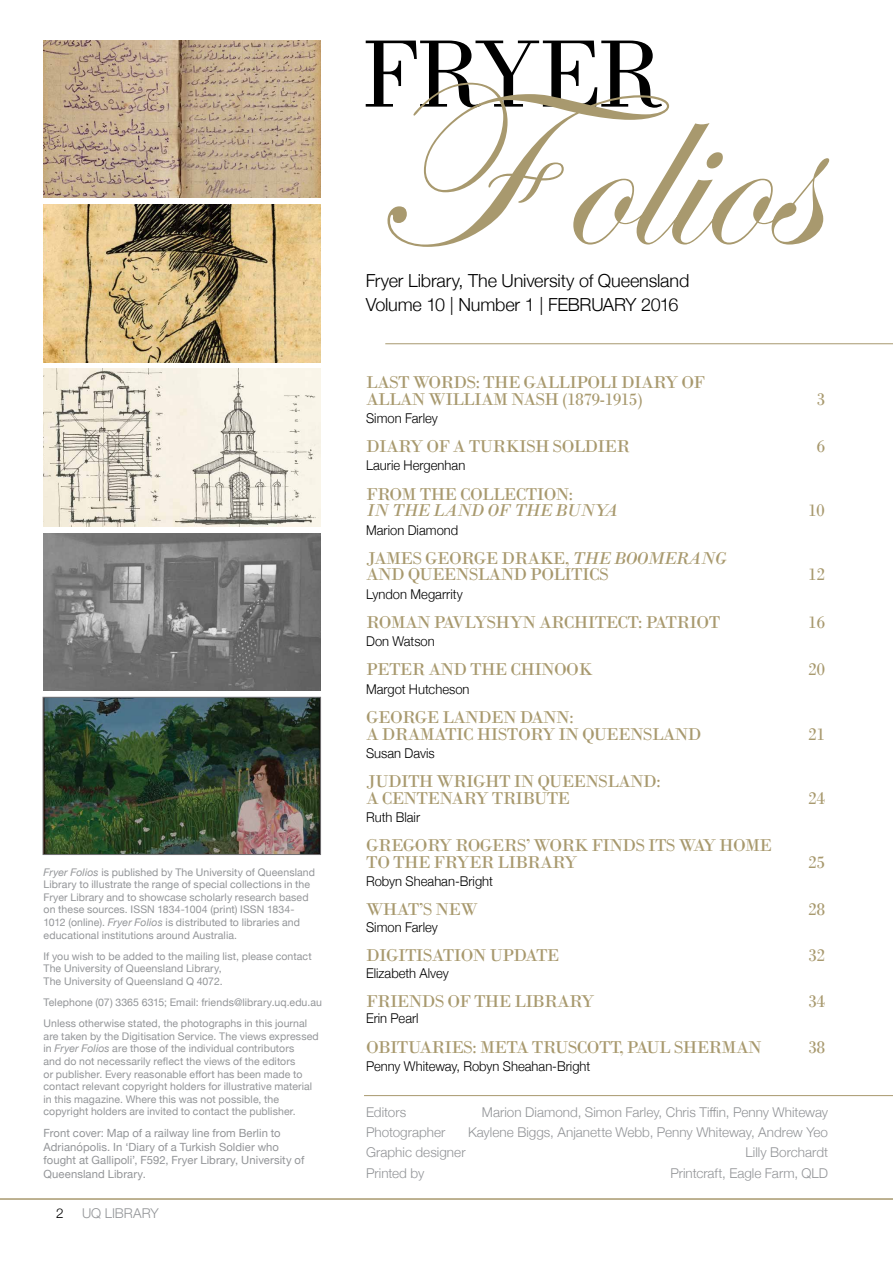
<style>
.page{position:relative;width:893px;height:1263px;background:#fff}
.page>*{position:absolute;margin:0;border:0;box-sizing:border-box;transform-origin:0 0}
.t1{font:18px/16.5px "Bodoni";letter-spacing:-.04em;color:#a8996e}
.t2{font:300 18px/24px "Helvetica Neue";letter-spacing:-.01em;color:#000}
.t3{font:italic 18px "Bodoni";letter-spacing:-.04em;color:#a8996e}
.t4{font:300 13.5px "Helvetica Neue";color:#939598}
.t5{font:300 13.5px "Helvetica Neue";color:#000;scale:.96 1}
.t6{font:300 13.5px "Helvetica Neue";color:#000}
.t7{font:11.25px/13.5px "Helvetica Neue";letter-spacing:.01em;color:#939598}
.t8{font:10.5px/12.6px "Helvetica Neue";letter-spacing:.01em;color:#939598}
.s1{font-style:italic}
</style>
<div class="page">
<hr style="left:385px;top:343px;width:508px;height:1px;background:#a8996e">
<hr style="left:364px;top:1095px;width:529px;height:1px;background:#a8996e">
<svg style="left:366px;top:41px;width:287px;height:66px"></svg>
<svg style="left:387px;top:83px;width:442px;height:164px"></svg>
<img style="left:43px;top:41px;width:278px;height:157px">
<img style="left:43px;top:533px;width:278px;height:157px">
<img style="left:45px;top:699px;width:274px;height:154px">
<div style="left:43px;top:697px;width:278px;height:158px;border:1px solid #717073"></div>
<img style="left:43px;top:205px;width:278px;height:157px">
<img style="left:43px;top:369px;width:278px;height:157px">
<hr style="left:0;top:1199px;width:893px;height:1px;background:#a8996e">
<p class="t8" style="left:44px;top:866px;width:273px"><span class="s1">Fryer Folios</span> is published by The University of Queensland Library to illustrate the range of special collections in the Fryer Library and to showcase scholarly research based on these sources. ISSN 1834-1004 (print) ISSN 1834- 1012 (online). <span class="s1">Fryer Folios</span> is distributed to libraries and educational institutions around Australia.</p>
<p class="t8" style="left:44px;top:950px;width:270px">If you wish to be added to the mailing list, please contact<br>The University of Queensland Library,<br>The University of Queensland Q 4072.</p>
<p class="t8" style="left:44px;top:992px;width:280px;line-height:21.1px">Telephone (07) 3365 6315; Email: friends@library.uq.edu.au<br>Unless otherwise stated, the photographs in this journal</p>
<p class="t8" style="left:44px;top:1030px;width:277px">are taken by the Digitisation Service. The views expressed in <span class="s1">Fryer Folios</span> are those of the individual contributors<br>and do not necessarily reflect the views of the editors<br>or publisher. Every reasonable effort has been made to contact relevant copyright holders for illustrative material in this magazine. Where this was not possible, the copyright holders are invited to contact the publisher.</p>
<p class="t7" style="left:44px;top:1127px;width:262px">Front cover: Map of a railway line from Berlin to Adrianópolis. In ‘Diary of a Turkish Soldier who fought at Gallipoli’, F592, Fryer Library, University of Queensland Library.</p>
<p class="t6" style="left:56px;top:1202px;width:9px">2</p>
<p class="t4" style="left:82px;top:1202px;width:78px">UQ LIBRARY</p>
<h1 class="t2" style="left:366px;top:268px;width:325px">Fryer Library, The University of Queensland<br>Volume 10 | Number 1 | FEBRUARY 2016</h1>
<h1 class="t1" style="left:366px;top:374px;width:340px">LAST WORDS: THE GALLIPOLI DIARY OF<br>ALLAN WILLIAM NASH (1879-1915)</h1>
<h1 class="t1" style="left:816px;top:390px;width:10px">3</h1>
<p class="t5" style="left:366px;top:407px;width:76px">Simon Farley</p>
<h1 class="t1" style="left:366px;top:438px;width:265px">DIARY OF A TURKISH SOLDIER</h1>
<h1 class="t1" style="left:816px;top:438px;width:10px">6</h1>
<p class="t5" style="left:366px;top:455px;width:105px">Laurie Hergenhan</p>
<h1 class="t1" style="left:366px;top:486px;width:209px">FROM THE COLLECTION:</h1>
<h1 class="t3" style="left:366px;top:500px;width:253px">IN THE LAND OF THE BUNYA</h1>
<h1 class="t1" style="left:808px;top:502px;width:18px">10</h1>
<p class="t5" style="left:366px;top:519px;width:98px">Marion Diamond</p>
<h1 class="t1" style="left:366px;top:550px;width:362px">JAMES GEORGE DRAKE, <span class="s1">THE BOOMERANG<br></span>AND QUEENSLAND POLITICS</h1>
<h1 class="t1" style="left:808px;top:566px;width:18px">12</h1>
<p class="t5" style="left:366px;top:583px;width:102px">Lyndon Megarrity</p>
<h1 class="t1" style="left:366px;top:614px;width:356px">ROMAN PAVLYSHYN ARCHITECT: PATRIOT</h1>
<h1 class="t1" style="left:808px;top:614px;width:18px">16</h1>
<p class="t5" style="left:366px;top:630px;width:73px">Don Watson</p>
<h1 class="t1" style="left:366px;top:661px;width:228px">PETER AND THE CHINOOK</h1>
<h1 class="t1" style="left:808px;top:661px;width:18px">20</h1>
<p class="t5" style="left:366px;top:678px;width:109px">Margot Hutcheson</p>
<h1 class="t1" style="left:366px;top:709px;width:337px">GEORGE LANDEN DANN:<br>A DRAMATIC HISTORY IN QUEENSLAND</h1>
<h1 class="t1" style="left:808px;top:725px;width:18px">21</h1>
<p class="t5" style="left:366px;top:742px;width:73px">Susan Davis</p>
<h1 class="t1" style="left:366px;top:773px;width:296px">JUDITH WRIGHT IN QUEENSLAND:<br>A CENTENARY TRIBUTE</h1>
<p class="t5" style="left:366px;top:806px;width:58px">Ruth Blair</p>
<h1 class="t1" style="left:366px;top:837px;width:407px">GREGORY ROGERS’ WORK FINDS ITS WAY HOME<br>TO THE FRYER LIBRARY</h1>
<h1 class="t1" style="left:808px;top:790px;width:18px">24</h1>
<h1 class="t1" style="left:808px;top:854px;width:18px">25</h1>
<p class="t5" style="left:366px;top:870px;width:134px">Robyn Sheahan-Bright</p>
<h1 class="t1" style="left:366px;top:901px;width:113px">WHAT’S NEW</h1>
<h1 class="t1" style="left:808px;top:901px;width:18px">28</h1>
<p class="t5" style="left:366px;top:916px;width:76px">Simon Farley</p>
<h1 class="t1" style="left:366px;top:947px;width:195px">DIGITISATION UPDATE</h1>
<h1 class="t1" style="left:808px;top:947px;width:18px">32</h1>
<p class="t5" style="left:366px;top:962px;width:87px">Elizabeth Alvey</p>
<h1 class="t1" style="left:366px;top:993px;width:230px">FRIENDS OF THE LIBRARY</h1>
<h1 class="t1" style="left:808px;top:993px;width:18px">34</h1>
<p class="t5" style="left:366px;top:1007px;width:56px">Erin Pearl</p>
<h1 class="t1" style="left:366px;top:1038px;width:397px">OBITUARIES: META TRUSCOTT, PAUL SHERMAN</h1>
<h1 class="t1" style="left:808px;top:1038px;width:18px">38</h1>
<p class="t5" style="left:366px;top:1055px;width:235px">Penny Whiteway, Robyn Sheahan-Bright</p>
<p class="t4" style="left:366px;top:1101px;width:42px">Editors</p>
<p class="t4" style="left:482px;top:1101px;width:348px">Marion Diamond, Simon Farley, Chris Tiffin, Penny Whiteway</p>
<p class="t4" style="left:366px;top:1121px;width:81px">Photographer</p>
<p class="t4" style="left:468px;top:1121px;width:362px">Kaylene Biggs, Anjanette Webb, Penny Whiteway, Andrew Yeo</p>
<p class="t4" style="left:366px;top:1142px;width:101px">Graphic designer</p>
<p class="t4" style="left:746px;top:1142px;width:84px">Lilly Borchardt</p>
<p class="t4" style="left:366px;top:1162px;width:60px">Printed by</p>
<p class="t4" style="left:670px;top:1162px;width:159px">Printcraft, Eagle Farm, QLD</p>
</div>
